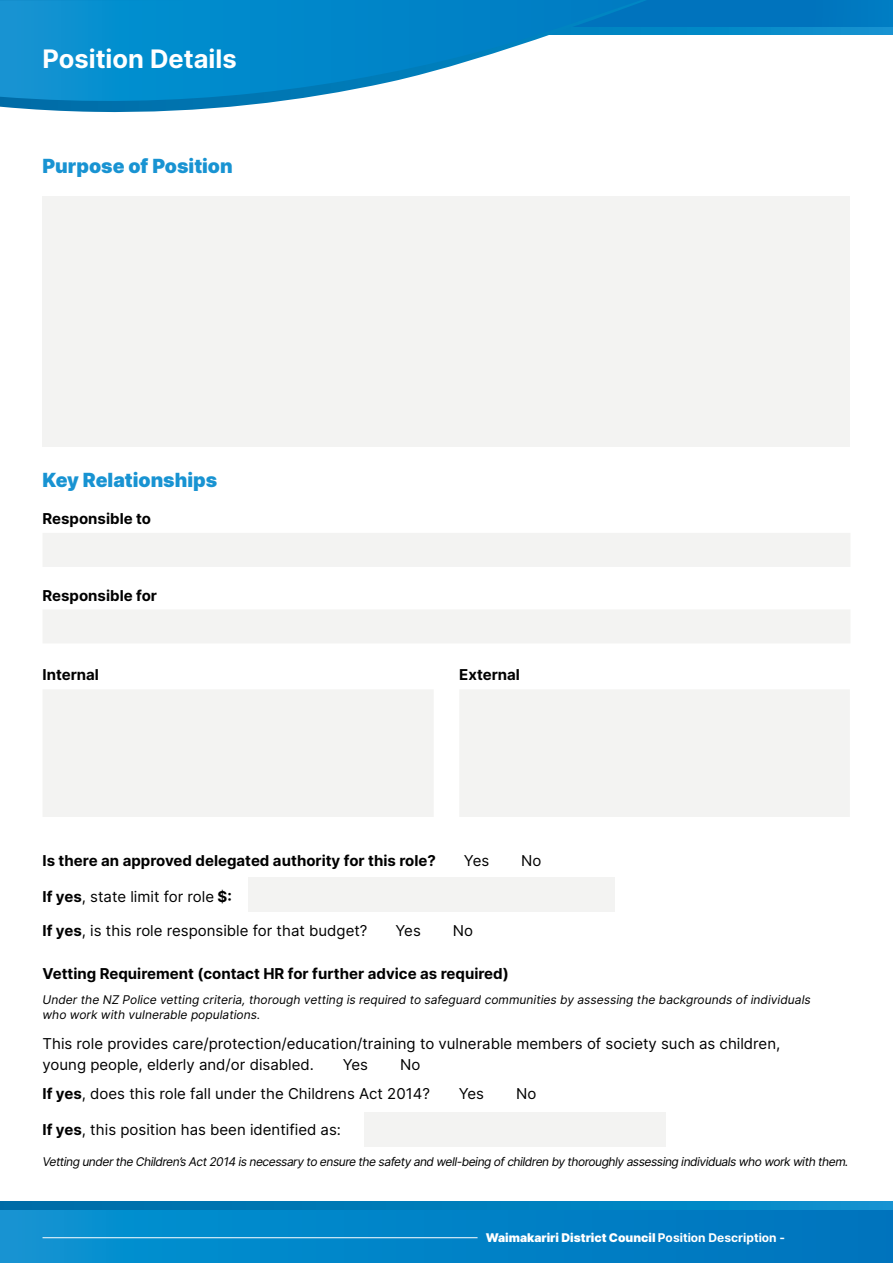
<style>
.page{position:relative;width:893px;height:1263px;background:#fff}
.page>*{position:absolute;margin:0;border:0;box-sizing:border-box;transform-origin:0 0}
.t1{font:700 25.5px "Inter";color:#fff}
.t2{font:900 19.5px "Inter";color:#1893d2}
.t3{font:15px/21px "Inter";color:#000}
.t4{font:700 15px "Inter";color:#000}
.t5{font:italic 12px/15px "Inter";letter-spacing:-.01em;color:#000}
.t6{font:italic 12px "Inter";letter-spacing:-.04em;color:#000}
.t7{font:900 12px "Inter";color:#fff}
.s1{font-weight:700}
</style>
<div class="page">
<svg style="left:647px;top:26px;width:246px;height:9px;background:#0889c8"></svg>
<div style="left:0;top:0;width:893px;height:26px;background:#0073bd"></div>
<svg style="left:0;top:1201px;width:893px;height:9px;background:#027eba"></svg>
<svg style="left:0;top:1210px;width:893px;height:53px;background:#0283c7"></svg>
<hr style="left:43px;top:1237px;width:435px;height:1px;background:#fff">
<svg style="left:0;top:0;width:647px;height:113px"></svg>
<svg style="left:0;top:0;width:642px;height:104px"></svg>
<div style="left:43px;top:196px;width:807px;height:251px;background:#f3f3f2"></div>
<div style="left:43px;top:690px;width:807px;height:127px;background:#f3f3f2"></div>
<svg style="left:43px;top:533px;width:807px;height:110px;fill:#f3f3f2"></svg>
<div style="left:249px;top:878px;width:366px;height:34px;background:#f3f3f2"></div>
<div style="left:364px;top:1112px;width:302px;height:34px;background:#f3f3f2"></div>
<h1 class="t1" style="left:43px;top:40px;width:196px">Position Details</h1>
<h2 class="t2" style="left:43px;top:151px;width:192px">Purpose of Position</h2>
<h2 class="t2" style="left:43px;top:465px;width:176px">Key Relationships</h2>
<p class="t4" style="left:43px;top:508px;width:110px">Responsible to</p>
<p class="t4" style="left:43px;top:584px;width:116px">Responsible for</p>
<p class="t4" style="left:43px;top:663px;width:58px">Internal</p>
<p class="t4" style="left:459px;top:663px;width:62px">External</p>
<p class="t4" style="left:43px;top:849px;width:395px">Is there an approved delegated authority for this role?</p>
<p class="t3" style="left:464px;top:849px;width:27px">Yes</p>
<p class="t3" style="left:521px;top:849px;width:22px">No</p>
<p class="t3" style="left:43px;top:886px;width:191px"><span class="s1">If yes</span>, state limit for role <span class="s1">$:</span></p>
<p class="t3" style="left:43px;top:920px;width:327px"><span class="s1">If yes</span>, is this role responsible for that budget?</p>
<p class="t3" style="left:395px;top:920px;width:27px">Yes</p>
<p class="t3" style="left:453px;top:920px;width:22px">No</p>
<p class="t4" style="left:43px;top:962px;width:468px">Vetting Requirement (contact HR for further advice as required)</p>
<p class="t5" style="left:43px;top:992px;width:770px">Under the NZ Police vetting criteria, thorough vetting is required to safeguard communities by assessing the backgrounds of individuals who work with vulnerable populations.</p>
<p class="t3" style="left:43px;top:1032px;width:739px">This role provides care/protection/education/training to vulnerable members of society such as children, young people, elderly and/or disabled.</p>
<p class="t3" style="left:43px;top:1049px;width:389px;line-height:29.5px;text-indent:358px">No<br><span class="s1">If yes</span>, does this role fall under the Childrens Act 2014?</p>
<p class="t3" style="left:343px;top:1053px;width:27px">Yes</p>
<p class="t3" style="left:459px;top:1083px;width:27px">Yes</p>
<p class="t3" style="left:516px;top:1083px;width:22px">No</p>
<p class="t3" style="left:42px;top:1119px;width:300px"><span class="s1">If yes</span>, this position has been identified as:</p>
<p class="t6" style="left:43px;top:1153px;width:808px">Vetting under the Children’s Act 2014 is necessary to ensure the safety and well-being of children by thoroughly assessing individuals who work with them.</p>
<p class="t7" style="left:486px;top:1228px;width:301px">Waimakariri District Council <span class="s1">Position Description -</span></p>
</div>
